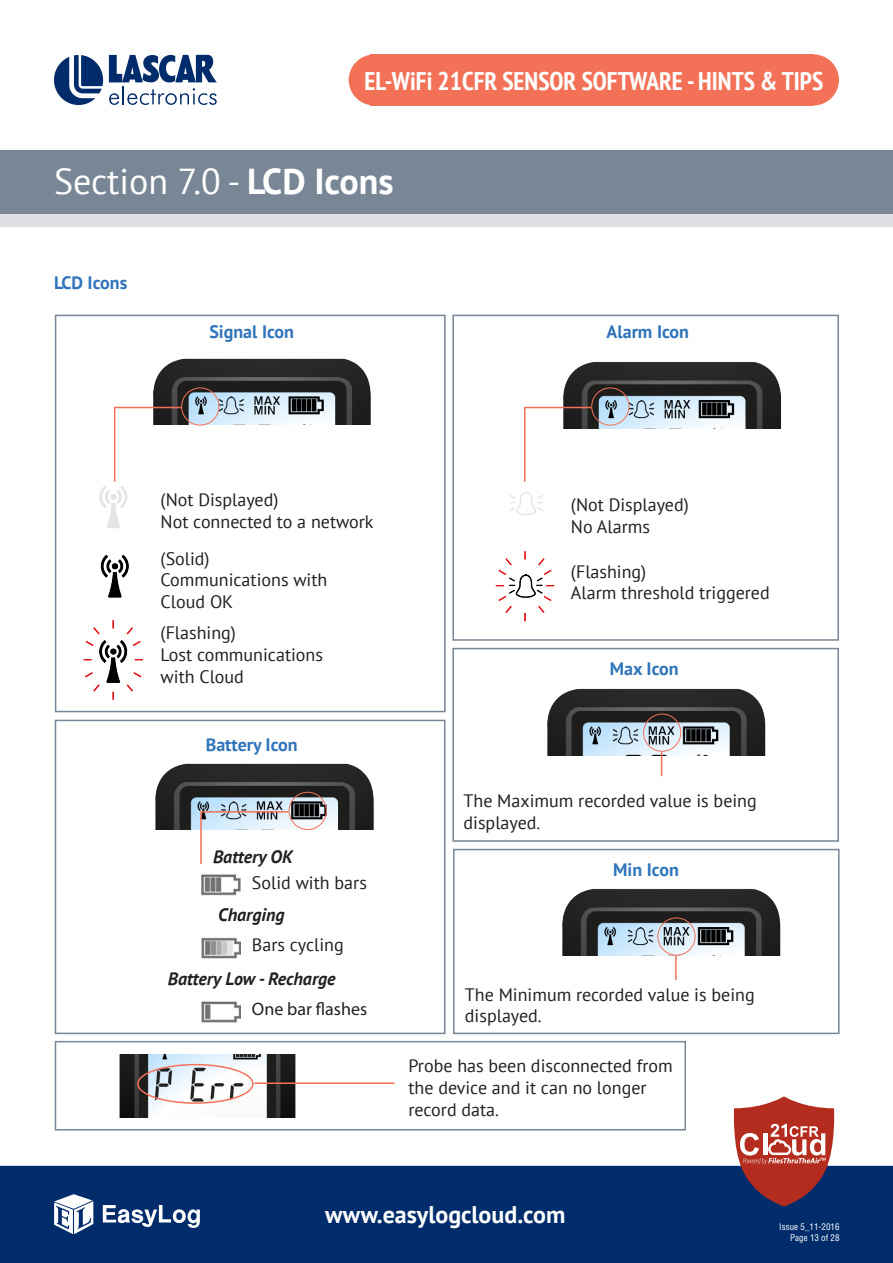
<style>
.page{position:relative;width:893px;height:1263px;background:#fff}
.page>*{position:absolute;margin:0;border:0;box-sizing:border-box;transform-origin:0 0}
.t1{font:36px "PT Sans";color:#fff}
.t2{font:700 condensed 25.5px "PT Sans";color:#fff}
.t3{font:700 24px "PT Sans";color:#fff}
.t4{font:18px/21.6px "PT Sans";color:#231f20}
.t5{font:700 18px "PT Sans";color:#2f74bb}
.t6{font:italic 700 18px "PT Sans";color:#231f20}
.t7{font:18px "Myriad Pro";color:#231f20}
.t8{font:condensed 9px/10.8px "Helvetica CE";color:#fff;text-align:right}
.s1{font-weight:700}
</style>
<div class="page">
<div style="left:0;top:214px;width:893px;height:12px;background:#dddfe3"></div>
<div style="left:0;top:150px;width:893px;height:64px;background:#788695"></div>
<svg style="left:54px;top:55px;width:49px;height:50px"></svg>
<svg style="left:109px;top:55px;width:108px;height:50px"></svg>
<div style="left:349px;top:54px;width:51px;height:51px;background:#f37257;border-radius:50%"></div>
<div style="left:788px;top:54px;width:51px;height:51px;background:#f37257;border-radius:50%"></div>
<div style="left:380px;top:54px;width:428px;height:51px;background:#f37257"></div>
<div style="left:0;top:1166px;width:893px;height:97px;background:#002c6b"></div>
<svg style="left:103px;top:1205px;width:97px;height:23px"></svg>
<svg style="left:54px;top:1194px;width:39px;height:40px"></svg>
<svg style="left:732px;top:1096px;width:104px;height:110px"></svg>
<div style="left:55px;top:720px;width:390px;height:314px;border:2px solid #788695"></div>
<div style="left:453px;top:849px;width:386px;height:185px;border:2px solid #788695"></div>
<div style="left:452px;top:648px;width:387px;height:194px;border:2px solid #788695"></div>
<div style="left:55px;top:315px;width:391px;height:397px;border:2px solid #788695"></div>
<div style="left:452px;top:315px;width:387px;height:326px;border:2px solid #788695"></div>
<img style="left:153px;top:358px;width:218px;height:66px">
<img style="left:155px;top:763px;width:219px;height:67px">
<img style="left:563px;top:361px;width:219px;height:67px">
<img style="left:547px;top:688px;width:219px;height:67px">
<img style="left:562px;top:888px;width:219px;height:67px">
<img style="left:83px;top:486px;width:60px;height:214px">
<img style="left:495px;top:491px;width:60px;height:131px">
<div style="left:55px;top:1041px;width:631px;height:89px;border:2px solid #788695"></div>
<img style="left:119px;top:1054px;width:177px;height:63px">
<hr style="left:254px;top:1082px;width:140px;height:2px;background:#f37257">
<img style="left:201px;top:874px;width:40px;height:21px">
<img style="left:201px;top:1001px;width:40px;height:22px">
<img style="left:201px;top:937px;width:40px;height:22px">
<svg style="left:114px;top:406px;width:69px;height:76px"></svg>
<div style="left:181px;top:387px;width:38px;height:39px;border:1px solid #f37257;border-radius:50%"></div>
<svg style="left:199px;top:810px;width:91px;height:55px"></svg>
<div style="left:289px;top:792px;width:38px;height:38px;border:1px solid #f37257;border-radius:50%"></div>
<svg style="left:524px;top:406px;width:69px;height:76px"></svg>
<div style="left:591px;top:387px;width:38px;height:39px;border:1px solid #f37257;border-radius:50%"></div>
<div style="left:643px;top:713px;width:38px;height:39px;border:1px solid #f37257;border-radius:50%"></div>
<svg style="left:661px;top:752px;width:1px;height:24px"></svg>
<div style="left:657px;top:917px;width:38px;height:39px;border:1px solid #f37257;border-radius:50%"></div>
<hr style="left:675px;top:956px;width:2px;height:24px;background:#f37257">
<div style="left:137px;top:1064px;width:117px;height:40px;border:2px solid #f37257;border-radius:50%"></div>
<h2 class="t2" style="left:364px;top:64px;width:460px">EL-WiFi 21CFR SENSOR SOFTWARE - HINTS &amp; TIPS</h2>
<p class="t1" style="left:54px;top:158px;width:341px">Section 7.0 - <span class="s1">LCD Icons</span></p>
<p class="t5" style="left:54px;top:271px;width:75px">LCD Icons</p>
<p class="t5" style="left:209px;top:320px;width:86px">Signal Icon</p>
<p class="t5" style="left:607px;top:320px;width:84px">Alarm Icon</p>
<p class="t4" style="left:161px;top:489px;width:119px">(Not Displayed)</p>
<p class="t4" style="left:161px;top:510px;width:214px">Not connected to a network</p>
<p class="t4" style="left:161px;top:547px;width:51px">(Solid)</p>
<p class="t4" style="left:161px;top:569px;width:168px">Communications with</p>
<p class="t4" style="left:161px;top:590px;width:74px">Cloud OK</p>
<p class="t4" style="left:161px;top:622px;width:77px">(Flashing)</p>
<p class="t4" style="left:161px;top:643px;width:164px">Lost communications with Cloud</p>
<p class="t5" style="left:206px;top:732px;width:93px">Battery Icon</p>
<p class="t6" style="left:213px;top:845px;width:81px">Battery OK</p>
<p class="t4" style="left:252px;top:871px;width:116px">Solid with bars</p>
<p class="t6" style="left:218px;top:903px;width:68px">Charging</p>
<p class="t4" style="left:252px;top:933px;width:93px">Bars cycling</p>
<p class="t6" style="left:168px;top:966px;width:169px">Battery Low - Recharge</p>
<p class="t7" style="left:252px;top:997px;width:117px">One bar flashes</p>
<p class="t4" style="left:571px;top:493px;width:119px">(Not Displayed)</p>
<p class="t4" style="left:571px;top:515px;width:81px">No Alarms</p>
<p class="t4" style="left:571px;top:560px;width:77px">(Flashing)</p>
<p class="t4" style="left:571px;top:582px;width:200px">Alarm threshold triggered</p>
<p class="t5" style="left:610px;top:656px;width:70px">Max Icon</p>
<p class="t4" style="left:463px;top:789px;width:295px">The Maximum recorded value is being displayed.</p>
<p class="t5" style="left:613px;top:857px;width:67px">Min Icon</p>
<p class="t4" style="left:465px;top:983px;width:291px">The Minimum recorded value is being displayed.</p>
<p class="t4" style="left:408px;top:1055px;width:266px">Probe has been disconnected from the device and it can no longer record data.</p>
<h3 class="t3" style="left:325px;top:1198px;width:242px">www.easylogcloud.com</h3>
<p class="t8" style="left:779px;top:1221px;width:62px">Issue 5_11-2016<br>Page 13 of 28</p>
</div>
